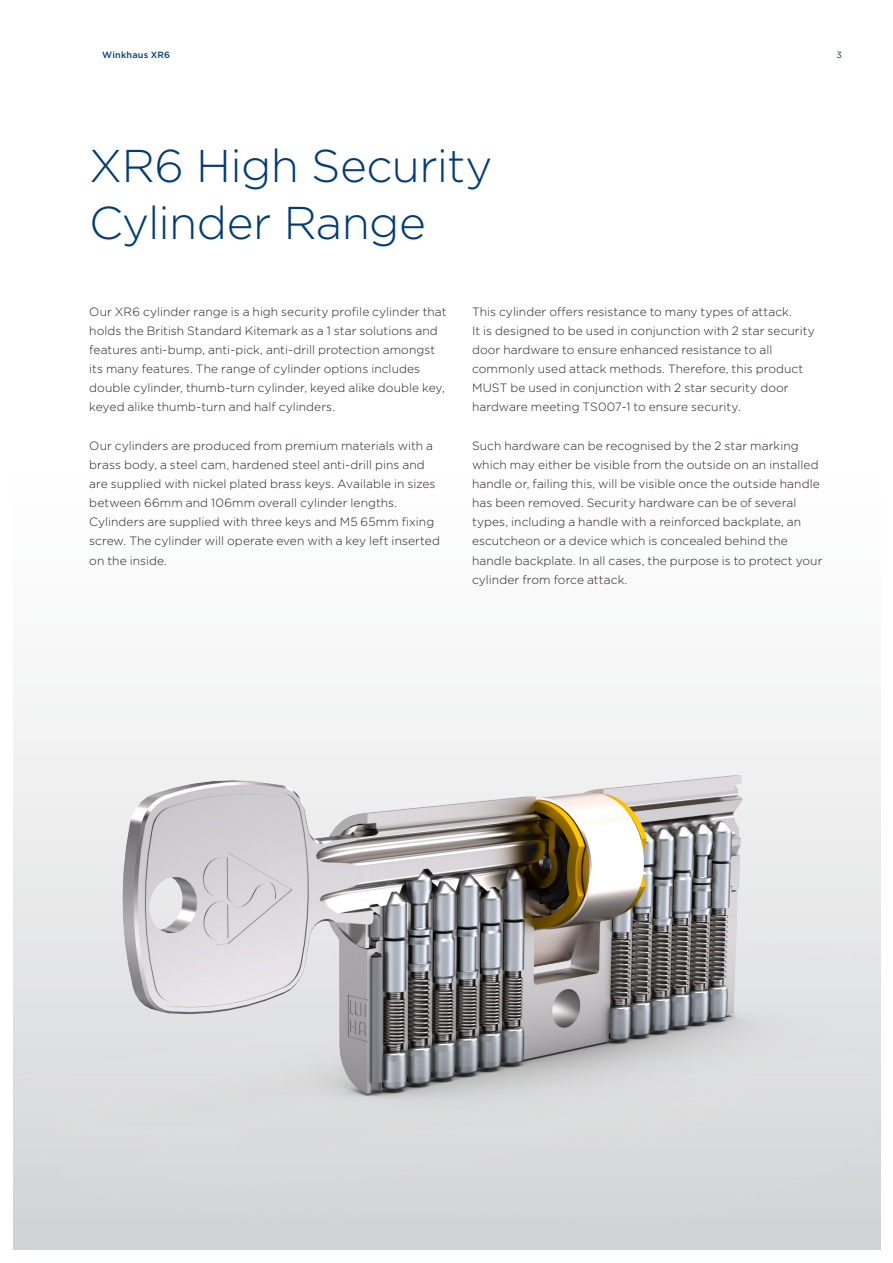
<style>
.page{position:relative;width:893px;height:1263px;background:#fff}
.page>*{position:absolute;margin:0;border:0;box-sizing:border-box;transform-origin:0 0}
.Headlinegröße_2_Blau_2016{font:300 45.9px "Gotham";letter-spacing:-.015em;color:#013c77}
._06-a_Standard-Fließtext_Schwarz_2016{font:300 12px/19.2px "Gotham";letter-spacing:.005em;color:#231f20}
._01-a_Kopfzeile_Angabe-Broschürentitel_r_{font:500 9px "Gotham";letter-spacing:.03em;color:#013c77}
._03-a_Kopfzeile_Seitenzahl_rechts_Blau_20{font:9px "Gotham";color:#013c77}
</style>
<div class="page">
<img style="left:13px;top:697px;width:867px;height:553px">
<p class="_01-a_Kopfzeile_Angabe-Broschürentitel_r_" style="left:102px;top:49px;width:70px">Winkhaus XR6</p>
<p class="_03-a_Kopfzeile_Seitenzahl_rechts_Blau_20" style="left:836px;top:49px;width:7px">3</p>
<p class="Headlinegröße_2_Blau_2016" style="left:89px;top:137px;width:405px">XR6 High Security</p>
<p class="Headlinegröße_2_Blau_2016" style="left:89px;top:194px;width:338px">Cylinder Range</p>
<p class="_06-a_Standard-Fließtext_Schwarz_2016" style="left:89px;top:302px;width:359px">Our XR6 cylinder range is a high security profile cylinder that holds the British Standard Kitemark as a 1 star solutions and features anti-bump, anti-pick, anti-drill protection amongst its many features. The range of cylinder options includes double cylinder, thumb-turn cylinder, keyed alike double key, keyed alike thumb-turn and half cylinders.</p>
<p class="_06-a_Standard-Fließtext_Schwarz_2016" style="left:89px;top:435px;width:348px">Our cylinders are produced from premium materials with a brass body, a steel cam, hardened steel anti-drill pins and are supplied with nickel plated brass keys. Available in sizes between 66mm and 106mm overall cylinder lengths.</p>
<p class="_06-a_Standard-Fließtext_Schwarz_2016" style="left:89px;top:512px;width:346px">Cylinders are supplied with three keys and M5 65mm fixing</p>
<p class="_06-a_Standard-Fließtext_Schwarz_2016" style="left:89px;top:531px;width:352px">screw. The cylinder will operate even with a key left inserted on the inside.</p>
<p class="_06-a_Standard-Fließtext_Schwarz_2016" style="left:472px;top:302px;width:321px">This cylinder offers resistance to many types of attack.</p>
<p class="_06-a_Standard-Fließtext_Schwarz_2016" style="left:472px;top:321px;width:344px">It is designed to be used in conjunction with 2 star security door hardware to ensure enhanced resistance to all commonly used attack methods. Therefore, this product MUST be used in conjunction with 2 star security door hardware meeting TS007-1 to ensure security.</p>
<p class="_06-a_Standard-Fließtext_Schwarz_2016" style="left:472px;top:435px;width:352px">Such hardware can be recognised by the 2 star marking which may either be visible from the outside on an installed handle or, failing this, will be visible once the outside handle has been removed. Security hardware can be of several types, including a handle with a reinforced backplate, an escutcheon or a device which is concealed behind the handle backplate. In all cases, the purpose is to protect your cylinder from force attack.</p>
</div>
